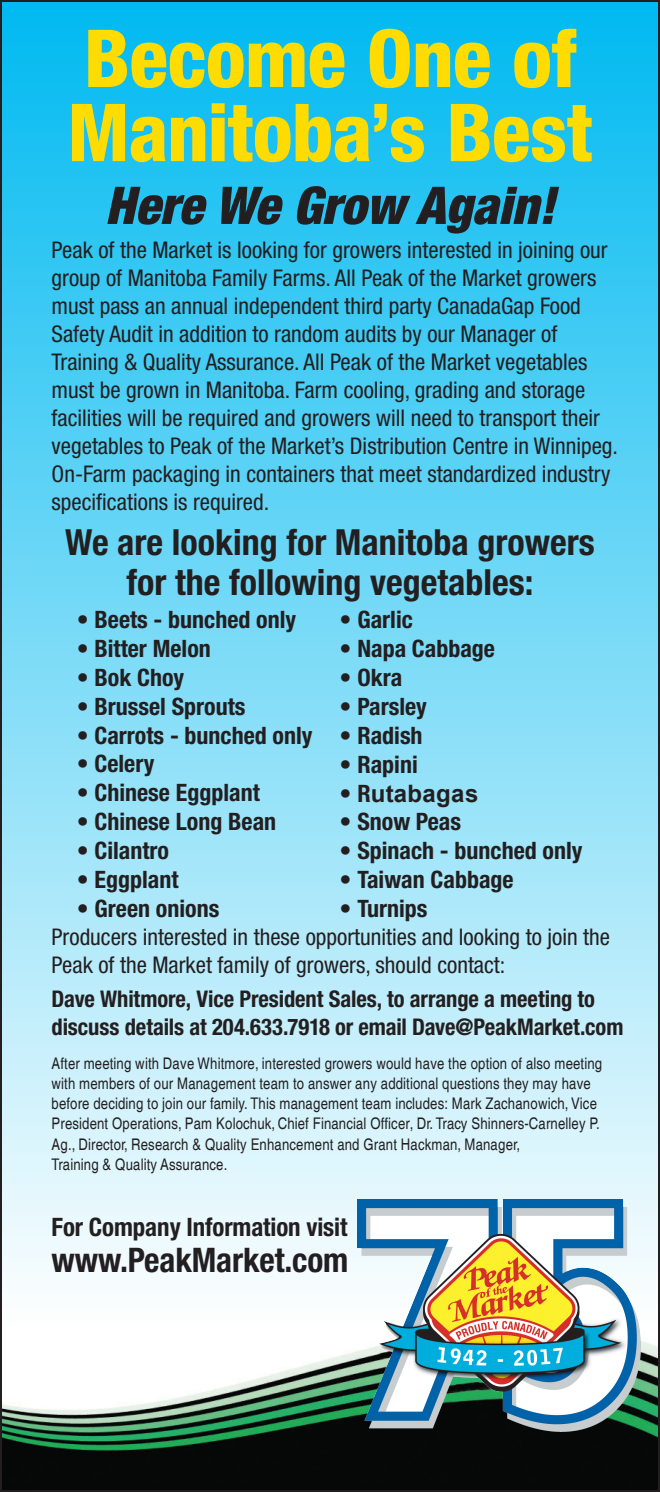
<style>
.page{position:relative;width:660px;height:1492px;background:#fff}
.page>*{position:absolute;margin:0;border:0;box-sizing:border-box;transform-origin:0 0}
.t1{font:800 condensed 80px/74px "Helvetica Neue LT Std";letter-spacing:-.01em;color:#ffdc01}
.t2{font:italic 900 condensed 52px "Helvetica Neue LT Std";color:#231f20}
.t3{font:700 condensed 36px/40px "Helvetica Neue LT Std";color:#231f20;text-align:center}
.t4{font:700 condensed 33.8px "Helvetica Neue LT Std";letter-spacing:-.005em;color:#231f20}
.t5{font:700 condensed 25.4px "Helvetica Neue LT Std";letter-spacing:-.005em;color:#231f20}
.t6{font:700 condensed 24px "Helvetica Neue LT Std";color:#231f20}
.t7{font:700 24px "Arial";color:#231f20}
.t8{font:condensed 23px/28px "Helvetica Neue LT Std";color:#231f20}
.t9{font:700 condensed 23px/28px "Helvetica Neue LT Std";letter-spacing:-.005em;color:#231f20}
.t10{font:condensed 16px/20.2px "Helvetica";color:#231f20}
.s1{font-family:"Helvetica Neue LT Std";font-stretch:condensed}
</style>
<div class="page">
<img style="left:3px;top:1334px;width:654px;height:154px">
<div style="left:0;top:0;width:660px;height:1323px;background:linear-gradient(to bottom,#00b9f0,#fcfdfe)"></div>
<img style="left:358px;top:1199px;width:282px;height:232px">
<h1 class="t1" style="left:67px;top:20px;width:527px">Become One of<br>Manitoba’s Best</h1>
<h2 class="t2" style="left:105px;top:173px;width:451px">Here We Grow Again!</h2>
<p class="t8" style="left:52px;top:235px;width:568px">Peak of the Market is looking for growers interested in joining our group of Manitoba Family Farms. All Peak of the Market growers must pass an annual independent third party CanadaGap Food Safety Audit in addition to random audits by our Manager of Training &amp; Quality Assurance. All Peak of the Market vegetables must be grown in Manitoba. Farm cooling, grading and storage facilities will be required and growers will need to transport their vegetables to Peak of the Market’s Distribution Centre in Winnipeg.<br>On-Farm packaging in containers that meet standardized industry specifications is required.</p>
<h3 class="t3" style="left:65px;top:522px;width:531px">We are looking for Manitoba growers for the following vegetables:</h3>
<p class="t6" style="left:77px;top:605px;width:221px">• Beets - bunched only</p>
<p class="t6" style="left:77px;top:634px;width:136px">• Bitter Melon</p>
<p class="t6" style="left:77px;top:663px;width:109px">• Bok Choy</p>
<p class="t6" style="left:77px;top:692px;width:170px">• Brussel Sprouts</p>
<p class="t6" style="left:77px;top:720px;width:237px">• Carrots - bunched only</p>
<p class="t6" style="left:77px;top:749px;width:79px">• Celery</p>
<p class="t6" style="left:77px;top:778px;width:184px">• Chinese Eggplant</p>
<p class="t6" style="left:77px;top:807px;width:201px">• Chinese Long Bean</p>
<p class="t6" style="left:77px;top:836px;width:94px">• Cilantro</p>
<p class="t6" style="left:77px;top:864px;width:103px">• Eggplant</p>
<p class="t6" style="left:77px;top:893px;width:144px">• Green onions</p>
<p class="t6" style="left:340px;top:605px;width:75px">• Garlic</p>
<p class="t6" style="left:340px;top:634px;width:157px">• Napa Cabbage</p>
<p class="t6" style="left:340px;top:663px;width:64px">• Okra</p>
<p class="t6" style="left:340px;top:692px;width:89px">• Parsley</p>
<p class="t6" style="left:340px;top:721px;width:85px">• Radish</p>
<p class="t6" style="left:340px;top:749px;width:80px">• Rapini</p>
<p class="t7" style="left:340px;top:780px;width:141px"><span class="s1">• R</span>utabagas</p>
<p class="t6" style="left:340px;top:807px;width:123px">• Snow Peas</p>
<p class="t6" style="left:340px;top:836px;width:244px">• Spinach - bunched only</p>
<p class="t6" style="left:340px;top:865px;width:176px">• Taiwan Cabbage</p>
<p class="t6" style="left:340px;top:894px;width:89px">• Turnips</p>
<p class="t8" style="left:52px;top:922px;width:560px">Producers interested in these opportunities and looking to join the<br>Peak of the Market family of growers, should contact:</p>
<p class="t9" style="left:52px;top:984px;width:573px">Dave Whitmore, Vice President Sales, to arrange a meeting to discuss details at 204.633.7918 or email Dave@PeakMarket.com</p>
<p class="t10" style="left:52px;top:1053px;width:552px">After meeting with Dave Whitmore, interested growers would have the option of also meeting with members of our Management team to answer any additional questions they may have before deciding to join our family. This management team includes: Mark Zachanowich, Vice President Operations, Pam Kolochuk,Chief Financial Officer, Dr. Tracy Shinners-Carnelley P.<br>Ag., Director, Research &amp; Quality Enhancement and Grant Hackman, Manager,<br>Training &amp; Quality Assurance.</p>
<p class="t5" style="left:52px;top:1211px;width:297px">For Company Information visit</p>
<h3 class="t4" style="left:52px;top:1239px;width:298px">www.PeakMarket.com</h3>
</div>
